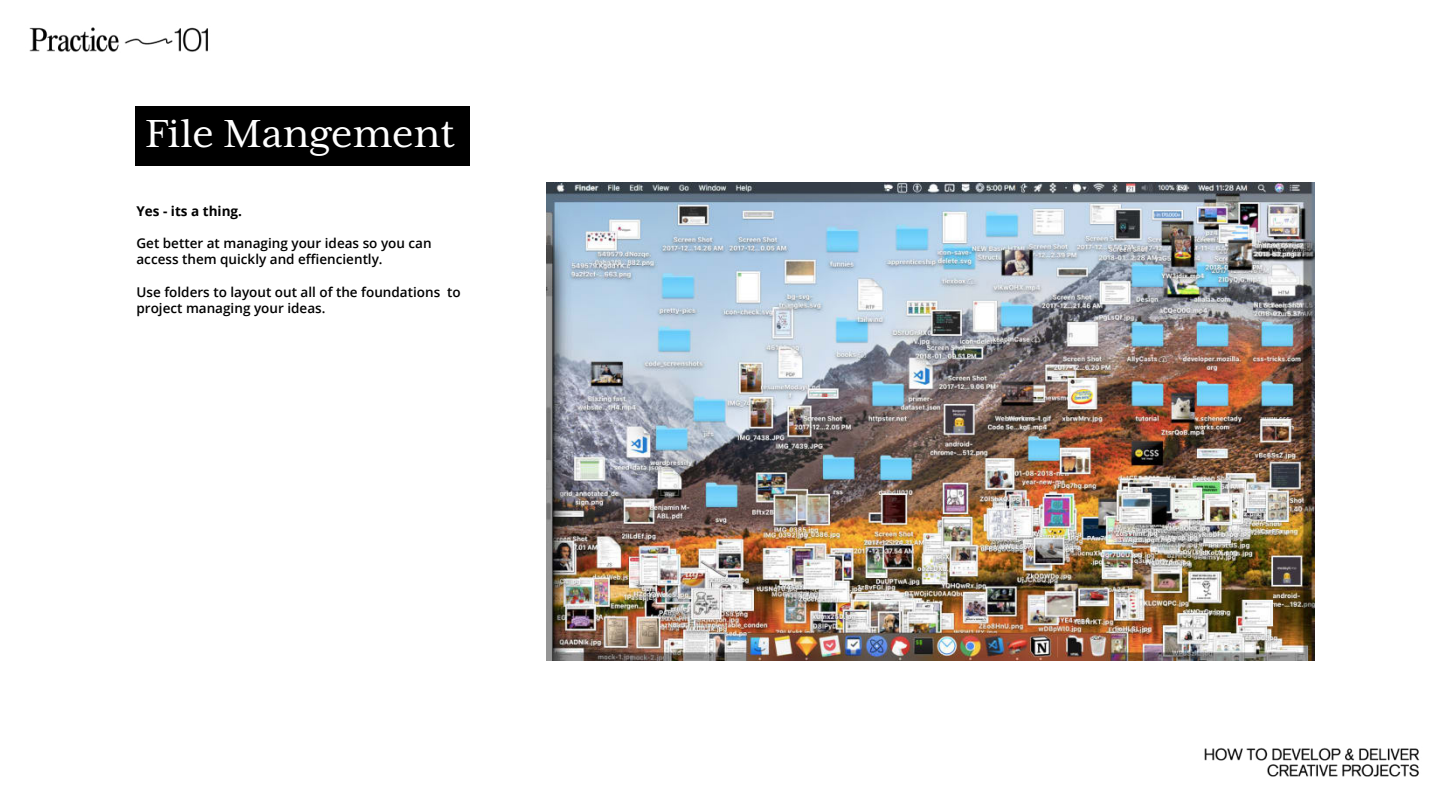
<style>
.page{position:relative;width:1440px;height:810px;background:#fff}
.page>*{position:absolute;margin:0;border:0;box-sizing:border-box;transform-origin:0 0}
.t1{font:45px "Mrs Eaves XL Serif OT";color:#fff}
.t2{font:600 13.5px/16.2px "Open Sans";color:#000}
.t3{font:700 13.5px "Open Sans";color:#000}
</style>
<div class="page">
<img style="left:29px;top:27px;width:179px;height:25px">
<img style="left:1204px;top:748px;width:216px;height:29px">
<img style="left:546px;top:182px;width:769px;height:479px">
<div style="left:135px;top:106px;width:335px;height:59px;background:#000"></div>
<h1 class="t1" style="left:146px;top:109px;width:312px">File Mangement</h1>
<p class="t3" style="left:136px;top:201px;width:107px">Yes - its a thing.</p>
<p class="t2" style="left:136px;top:235px;width:297px">Get better at managing your ideas so you can access them quickly and effienciently.</p>
<p class="t2" style="left:136px;top:283px;width:326px">Use folders to layout out all of the foundations to project managing your ideas.</p>
</div>
